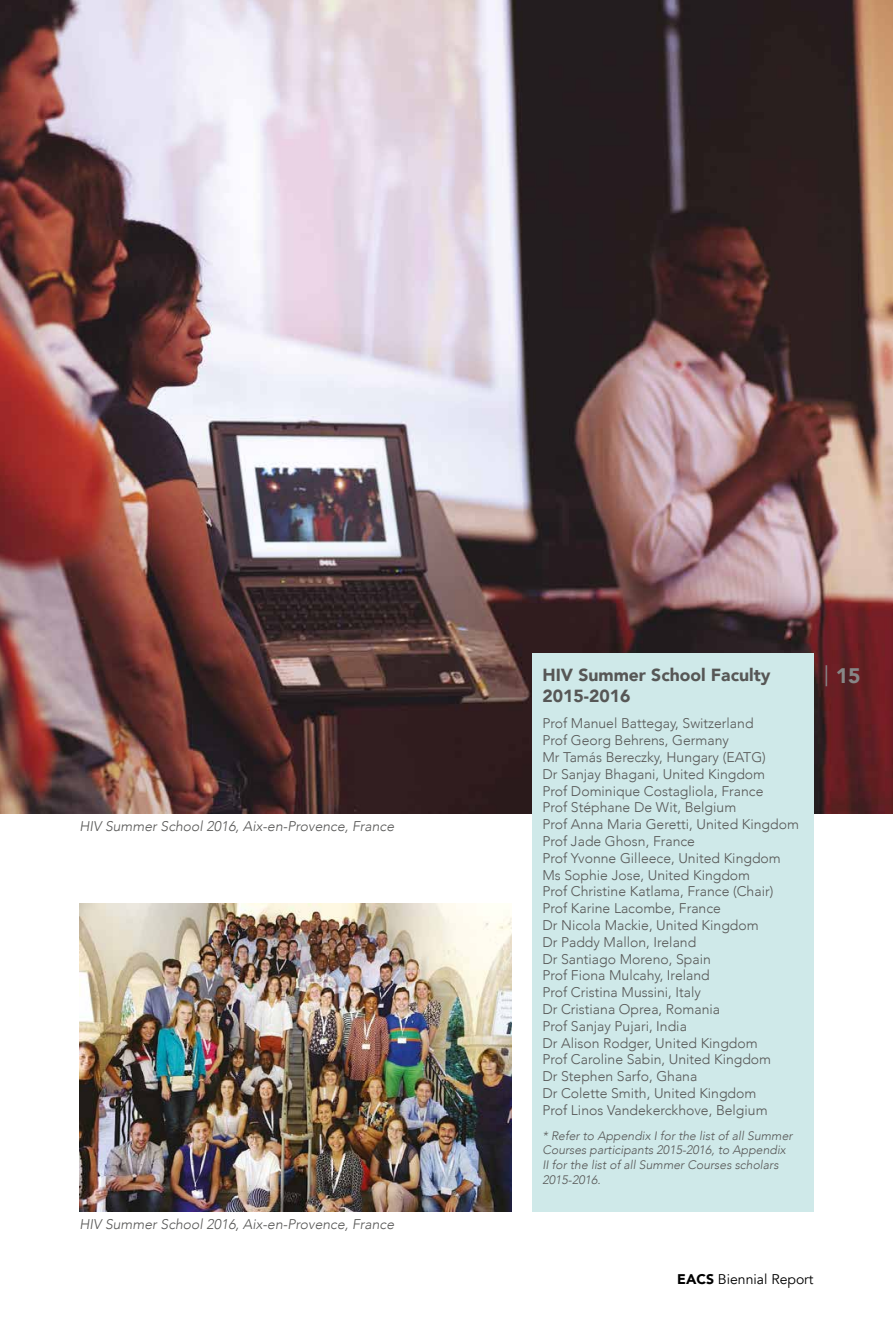
<style>
.page{position:relative;width:893px;height:1340px;background:#fff}
.page>*{position:absolute;margin:0;border:0;box-sizing:border-box;transform-origin:0 0}
.t1{font:900 21px "Avenir";color:#878787}
.Body{font:900 17.5px/21px "Avenir";color:#575756}
.Name_list{font:300 14px "Avenir";color:#575756}
.Legende{font:italic 300 14px "Avenir";color:#575756}
.t2{font:14px "Avenir";color:#000}
.Name_list-2{font:italic 300 12.25px/14.7px "Avenir";color:#575756}
.s1{font-weight:400}
.s2{font-weight:900}
</style>
<div class="page">
<img style="left:0;top:0;width:893px;height:813px">
<div style="left:532px;top:653px;width:282px;height:558px;background:#cfe9e9"></div>
<img style="left:79px;top:903px;width:432px;height:308px">
<p class="Legende" style="left:79px;top:818px;width:316px">HIV Summer School 2016, Aix-en-Provence, France</p>
<p class="Legende" style="left:79px;top:1215px;width:316px">HIV Summer School 2016, Aix-en-Provence, France</p>
<p class="Body" style="left:542px;top:663px;width:230px">HIV Summer School Faculty<br>2015-2016</p>
<p class="Name_list" style="left:542px;top:715px;width:213px">Prof Manuel Battegay, Switzerland</p>
<p class="Name_list" style="left:542px;top:732px;width:188px">Prof Georg Behrens, Germany</p>
<p class="Name_list" style="left:542px;top:748px;width:225px">Mr Tamás Bereczky, Hungary (EATG)</p>
<p class="Name_list" style="left:542px;top:765px;width:224px">Dr Sanjay Bhagani, United Kingdom</p>
<p class="Name_list" style="left:542px;top:782px;width:223px">Prof Dominique Costagliola, France</p>
<p class="Name_list" style="left:542px;top:799px;width:195px">Prof Stéphane De Wit, Belgium</p>
<p class="Name_list" style="left:542px;top:816px;width:258px">Prof Anna Maria Geretti, United Kingdom</p>
<p class="Name_list" style="left:542px;top:832px;width:154px">Prof Jade Ghosn, France</p>
<p class="Name_list" style="left:542px;top:849px;width:240px">Prof Yvonne Gilleece, United Kingdom</p>
<p class="Name_list" style="left:542px;top:866px;width:209px">Ms Sophie Jose, United Kingdom</p>
<p class="Name_list" style="left:542px;top:883px;width:232px">Prof Christine Katlama, France (Chair)</p>
<p class="Name_list" style="left:542px;top:900px;width:180px">Prof Karine Lacombe, France</p>
<p class="Name_list" style="left:542px;top:916px;width:218px">Dr Nicola Mackie, United Kingdom</p>
<p class="Name_list" style="left:542px;top:933px;width:155px">Dr Paddy Mallon, Ireland</p>
<p class="Name_list" style="left:542px;top:950px;width:170px">Dr Santiago Moreno, Spain</p>
<p class="Name_list" style="left:542px;top:967px;width:169px">Prof Fiona Mulcahy, Ireland</p>
<p class="Name_list" style="left:542px;top:984px;width:160px">Prof Cristina Mussini, Italy</p>
<p class="Name_list" style="left:542px;top:1000px;width:179px">Dr Cristiana Oprea, Romania</p>
<p class="Name_list" style="left:542px;top:1017px;width:146px">Prof Sanjay Pujari, India</p>
<p class="Name_list" style="left:542px;top:1034px;width:217px">Dr Alison Rodger, United Kingdom</p>
<p class="Name_list" style="left:542px;top:1051px;width:230px">Prof Caroline Sabin, United Kingdom</p>
<p class="Name_list" style="left:542px;top:1068px;width:156px">Dr Stephen Sarfo, Ghana</p>
<p class="Name_list" style="left:542px;top:1084px;width:215px">Dr Colette Smith, United Kingdom</p>
<p class="Name_list" style="left:542px;top:1101px;width:227px">Prof Linos Vandekerckhove, Belgium</p>
<p class="Name_list-2" style="left:542px;top:1127px;width:252px">* Refer to Appendix I for the list of all Summer Courses participants 2015-2016, to Appendix II for the list of all Summer Courses scholars 2015-2016.</p>
<h1 class="t1" style="left:824px;top:658px;width:38px"><span class="s1">|</span> 15</h1>
<p class="t2" style="left:677px;top:1270px;width:138px"><span class="s2">EACS</span> Biennial Report</p>
</div>
